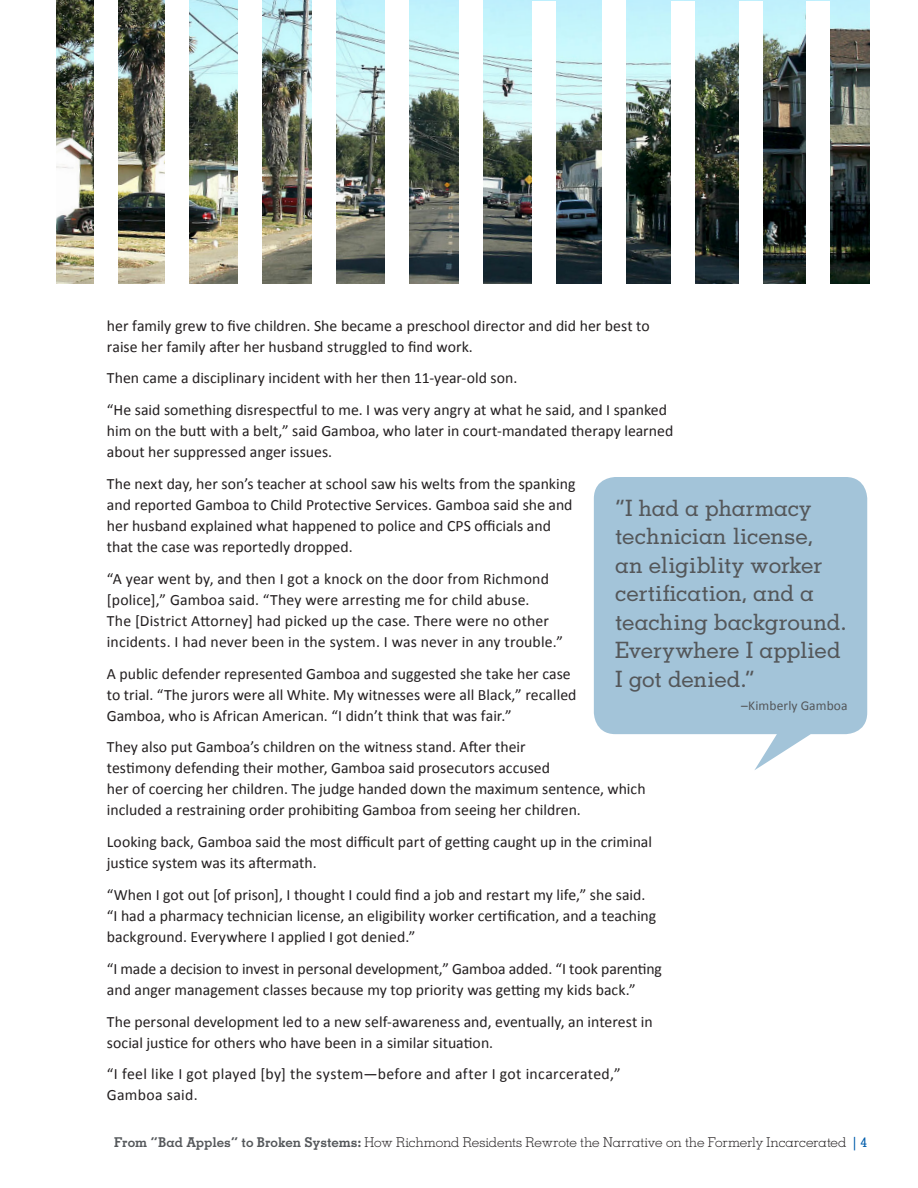
<style>
.page{position:relative;width:918px;height:1188px;background:#fff}
.page>*{position:absolute;margin:0;border:0;box-sizing:border-box;transform-origin:0 0}
.t1{font:500 22.5px/28.5px "Memphis LT Std";letter-spacing:-.01em;color:#54575a}
.t2{font:15.75px/21px "Calibri";color:#231f20}
.t3{font:15.75px/21px "Calibri";letter-spacing:.02em;color:#231f20}
.t4{font:300 13.5px "Memphis LT Std";letter-spacing:-.005em;color:#231f20}
.t5{font:13.5px "Calibri";letter-spacing:.005em;color:#54575a}
.s1{font-weight:700;color:#54575a}
.s2{font-weight:500;color:#015dab}
</style>
<div class="page">
<img style="left:56px;top:0;width:814px;height:284px">
<div style="left:165px;top:0;width:24px;height:300px;background:#fff"></div>
<div style="left:94px;top:0;width:23px;height:297px;background:#fff"></div>
<div style="left:238px;top:0;width:24px;height:300px;background:#fff"></div>
<div style="left:312px;top:0;width:24px;height:302px;background:#fff"></div>
<div style="left:385px;top:0;width:24px;height:302px;background:#fff"></div>
<div style="left:459px;top:0;width:24px;height:300px;background:#fff"></div>
<div style="left:532px;top:1px;width:24px;height:301px;background:#fff"></div>
<div style="left:602px;top:0;width:24px;height:297px;background:#fff"></div>
<div style="left:671px;top:1px;width:24px;height:301px;background:#fff"></div>
<div style="left:740px;top:1px;width:23px;height:299px;background:#fff"></div>
<div style="left:807px;top:1px;width:23px;height:299px;background:#fff"></div>
<svg style="left:594px;top:477px;width:273px;height:293px;background:#adcadd"></svg>
<p class="t2" style="left:107px;top:315px;width:544px">her family grew to five children. She became a preschool director and did her best to raise her family after her husband struggled to find work.</p>
<p class="t2" style="left:107px;top:368px;width:412px">Then came a disciplinary incident with her then 11-year-old son.</p>
<p class="t2" style="left:107px;top:400px;width:568px">“He said something disrespectful to me. I was very angry at what he said, and I spanked him on the butt with a belt,” said Gamboa, who later in court-mandated therapy learned about her suppressed anger issues.</p>
<p class="t2" style="left:107px;top:473px;width:470px">The next day, her son’s teacher at school saw his welts from the spanking and reported Gamboa to Child Protective Services. Gamboa said she and her husband explained what happened to police and CPS officials and that the case was reportedly dropped.</p>
<p class="t2" style="left:107px;top:568px;width:458px">“A year went by, and then I got a knock on the door from Richmond [police],” Gamboa said. “They were arresting me for child abuse.<br>The [District Attorney] had picked up the case. There were no other incidents. I had never been in the system. I was never in any trouble.”</p>
<p class="t2" style="left:107px;top:663px;width:471px">A public defender represented Gamboa and suggested she take her case to trial. “The jurors were all White. My witnesses were all Black,” recalled<br>Gamboa, who is African American. “I didn’t think that was fair.”</p>
<p class="t2" style="left:107px;top:737px;width:540px">They also put Gamboa’s children on the witness stand. After their<br>testimony defending their mother, Gamboa said prosecutors accused<br>her of coercing her children. The judge handed down the maximum sentence, which included a restraining order prohibiting Gamboa from seeing her children.</p>
<p class="t2" style="left:107px;top:831px;width:547px">Looking back, Gamboa said the most difficult part of getting caught up in the criminal justice system was its aftermath.</p>
<p class="t2" style="left:107px;top:884px;width:551px">“When I got out [of prison], I thought I could find a job and restart my life,” she said. “I had a pharmacy technician license, an eligibility worker certification, and a teaching background. Everywhere I applied I got denied.”</p>
<p class="t2" style="left:107px;top:958px;width:557px">“I made a decision to invest in personal development,” Gamboa added. “I took parenting and anger management classes because my top priority was getting my kids back.”</p>
<p class="t2" style="left:107px;top:1011px;width:547px">The personal development led to a new self-awareness and, eventually, an interest in social justice for others who have been in a similar situation.</p>
<p class="t3" style="left:107px;top:1064px;width:515px">“I feel like I got played [by] the system—before and after I got incarcerated,”<br>Gamboa said.</p>
<p class="t1" style="left:615px;top:494px;width:233px">“I had a pharmacy technician license, an eligiblity worker certification, and a teaching background.<br>Everywhere I applied<br>I got denied.”</p>
<p class="t5" style="left:741px;top:697px;width:108px">–Kimberly Gamboa</p>
<p class="t4" style="left:114px;top:1134px;width:755px"><span class="s1">From “Bad Apples” to Broken Systems:</span> How Richmond Residents Rewrote the Narrative on the Formerly Incarcerated <span class="s2">| 4</span></p>
</div>
